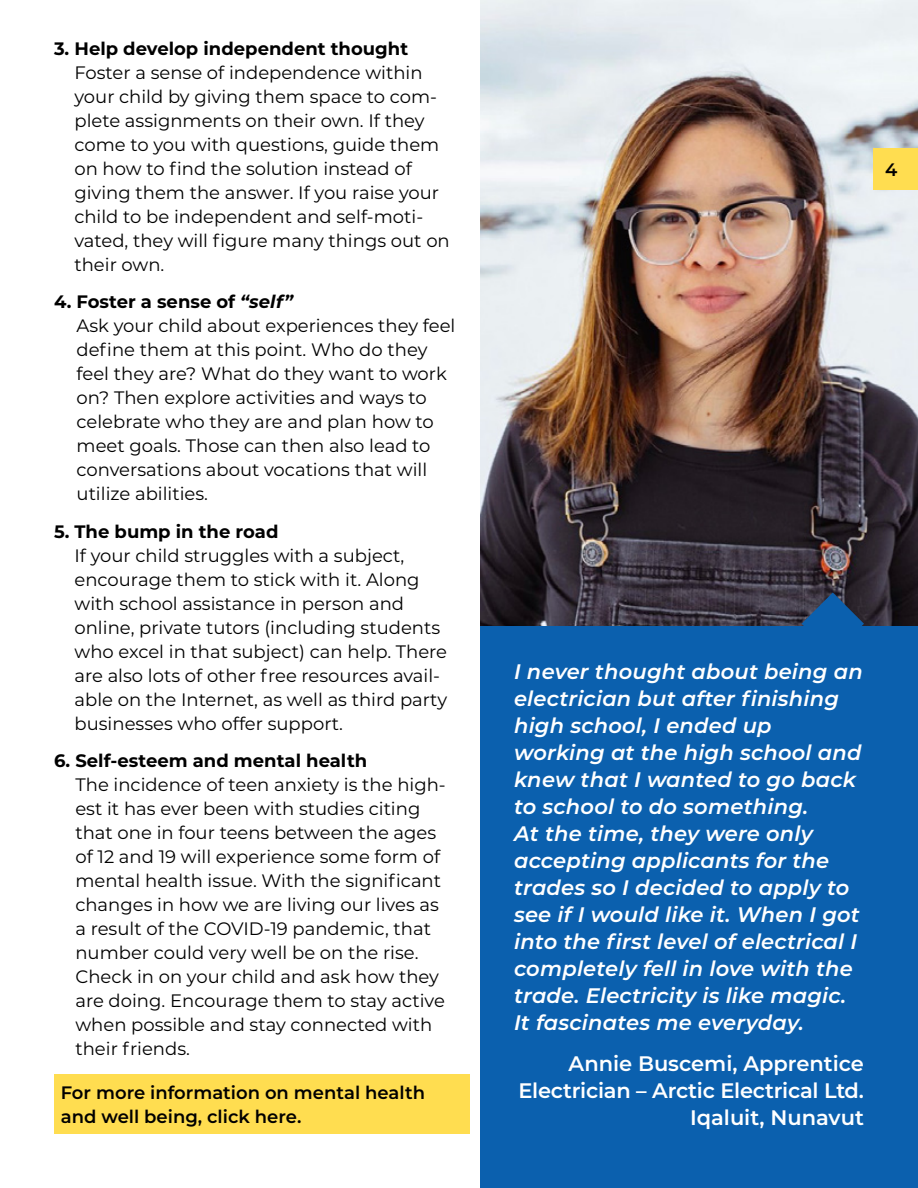
<style>
.page{position:relative;width:918px;height:1188px;background:#fff}
.page>*{position:absolute;margin:0;border:0;box-sizing:border-box;transform-origin:0 0}
.t1{font:italic 600 21px/27px "Montserrat";letter-spacing:.01em;color:#fff}
.t2{font:600 21px/27px "Montserrat";letter-spacing:-.005em;color:#fff;text-align:right}
.t3{font:18px/24px "Montserrat";color:#000}
.t4{font:700 18px "Montserrat";color:#000}
.t5{font:600 18px/24px "Montserrat";color:#000}
.s1{font-weight:700}
.s2{font-weight:700;font-style:italic}
</style>
<div class="page">
<div style="left:54px;top:1075px;width:415px;height:59px;background:#ffdd50"></div>
<img style="left:481px;top:0;width:437px;height:626px">
<svg style="left:802px;top:593px;width:62px;height:33px;background:#1f4b7a"></svg>
<div style="left:481px;top:626px;width:437px;height:562px;background:#0b60ae"></div>
<div style="left:873px;top:148px;width:45px;height:42px;background:#ffdd50"></div>
<p class="t4" style="left:54px;top:35px;width:356px">3. Help develop independent thought</p>
<p class="t3" style="left:74px;top:60px;width:377px">Foster a sense of independence within your child by giving them space to com&shy;plete assignments on their own. If they come to you with questions, guide them on how to find the solution instead of giving them the answer. If you raise your child to be independent and self-moti&shy;vated, they will figure many things out on their own.</p>
<p class="t3" style="left:77px;top:289px;width:380px;text-indent:-23px"><span class="s1">4. Foster a sense of</span> <span class="s2">“self”<br></span>Ask your child about experiences they feel define them at this point. Who do they feel they are? What do they want to work on? Then explore activities and ways to celebrate who they are and plan how to meet goals. Those can then also lead to conversations about vocations that will utilize abilities.</p>
<p class="t4" style="left:54px;top:518px;width:226px">5. The bump in the road</p>
<p class="t3" style="left:75px;top:543px;width:374px">If your child struggles with a subject, encourage them to stick with it. Along with school assistance in person and online, private tutors (including students who excel in that subject) can help. There are also lots of other free resources avail&shy;able on the Internet, as well as third party businesses who offer support.</p>
<p class="t4" style="left:54px;top:748px;width:315px">6. Self-esteem and mental health</p>
<p class="t3" style="left:75px;top:772px;width:372px">The incidence of teen anxiety is the high&shy;est it has ever been with studies citing that one in four teens between the ages of 12 and 19 will experience some form of mental health issue. With the significant changes in how we are living our lives as a result of the COVID-19 pandemic, that number could very well be on the rise.<br>Check in on your child and ask how they are doing. Encourage them to stay active when possible and stay connected with their friends.</p>
<p class="t5" style="left:61px;top:1080px;width:366px">For more information on mental health and well being, click here.</p>
<p class="t5" style="left:885px;top:157px;width:14px">4</p>
<p class="t1" style="left:514px;top:657px;width:350px">I never thought about being an electrician but after finishing high school, I ended up working at the high school and knew that I wanted to go back to school to do something.<br>At the time, they were only accepting applicants for the trades so I decided to apply to see if I would like it. When I got into the first level of electrical I completely fell in love with the trade. Electricity is like magic.<br>It fascinates me everyday.</p>
<p class="t2" style="left:518px;top:1049px;width:347px">Annie Buscemi, Apprentice<br>Electrician – Arctic Electrical Ltd.<br>Iqaluit, Nunavut</p>
</div>
